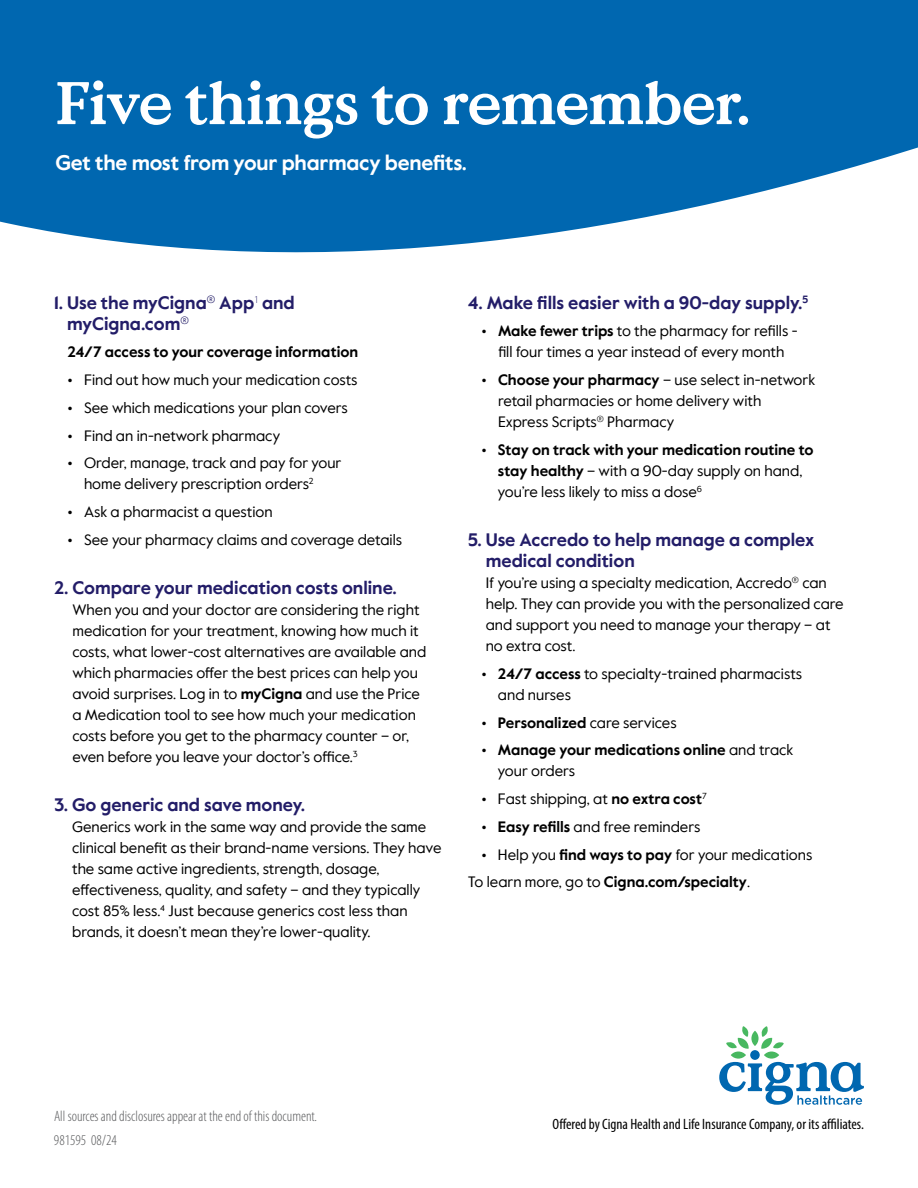
<style>
.page{position:relative;width:918px;height:1188px;background:#fff}
.page>*{position:absolute;margin:0;border:0;box-sizing:border-box;transform-origin:0 0}
.t1{font:700 60px "Value Serif Pro";letter-spacing:-.025em;color:#fff}
.t2{font:700 21px "Value Sans Pro";letter-spacing:-.01em;color:#fff}
.t3{font:700 18px/21px "Value Sans Pro";color:#231d68}
.t4{font:15px/21px "Value Sans Pro";color:#000}
.t5{font:700 15px/21px "Value Sans Pro";color:#000}
.t6{font:300 condensed 15px "Myriad Pro";color:#58595b}
.t7{font:condensed 15px "Myriad Pro";color:#000}
.s1{font-weight:700}
.s2{font-weight:400}
</style>
<div class="page">
<svg style="left:719px;top:1026px;width:145px;height:79px"></svg>
<svg style="left:0;top:0;width:918px;height:253px;background:#1c78b8"></svg>
<h1 class="t1" style="left:55px;top:67px;width:696px">Five things to remember.</h1>
<h2 class="t2" style="left:55px;top:150px;width:413px">Get the most from your pharmacy benefits.</h2>
<p class="t3" style="left:67px;top:293px;width:229px;text-indent:-13px">1. Use the myCigna<sup>®</sup> App<sup>1</sup> and myCigna.com<sup>®</sup></p>
<p class="t5" style="left:68px;top:342px;width:292px">24/7 access to your coverage information</p>
<p class="t4" style="left:68px;top:370px;width:292px"><span class="s1">•</span> Find out how much your medication costs</p>
<p class="t4" style="left:68px;top:397px;width:282px"><span class="s1">•</span> See which medications your plan covers</p>
<p class="t4" style="left:68px;top:425px;width:214px"><span class="s1">•</span> Find an in-network pharmacy</p>
<p class="t4" style="left:84px;top:453px;width:259px;text-indent:-16px"><span class="s1">•</span> Order, manage, track and pay for your home delivery prescription orders<sup>2</sup></p>
<p class="t4" style="left:68px;top:502px;width:207px"><span class="s1">•</span> Ask a pharmacist a question</p>
<p class="t4" style="left:68px;top:529px;width:336px"><span class="s1">•</span> See your pharmacy claims and coverage details</p>
<p class="t3" style="left:54px;top:578px;width:345px">2. Compare your medication costs online.</p>
<p class="t4" style="left:72px;top:600px;width:355px">When you and your doctor are considering the right medication for your treatment, knowing how much it costs, what lower-cost alternatives are available and which pharmacies offer the best prices can help you avoid surprises. Log in to <span class="s1">myCigna</span> and use the Price a Medication tool to see how much your medication costs before you get to the pharmacy counter – or, even before you leave your doctor’s office.<sup>3</sup></p>
<p class="t3" style="left:54px;top:795px;width:253px">3. Go generic and save money.</p>
<p class="t4" style="left:72px;top:817px;width:371px">Generics work in the same way and provide the same clinical benefit as their brand-name versions. They have the same active ingredients, strength, dosage, effectiveness, quality, and safety – and they typically cost 85% less.<sup>4</sup> Just because generics cost less than brands, it doesn’t mean they’re lower-quality.</p>
<p class="t3" style="left:468px;top:293px;width:342px">4. Make fills easier with a 90-day supply.<sup>5</sup></p>
<p class="t4" style="left:482px;top:321px;width:318px;text-align:center"><span class="s1">• Make fewer trips</span> to the pharmacy for refills - fill four times a year instead of every month</p>
<p class="t4" style="left:498px;top:370px;width:319px;text-indent:-16px"><span class="s1">• Choose your pharmacy</span> – use select in-network retail pharmacies or home delivery with<br>Express Scripts<sup>®</sup> Pharmacy</p>
<p class="t4" style="left:498px;top:439px;width:317px;text-indent:-16px"><span class="s1">• Stay on track with your medication routine to stay healthy</span> – with a 90-day supply on hand, you’re less likely to miss a dose<sup>6</sup></p>
<p class="t3" style="left:486px;top:530px;width:330px;text-indent:-18px">5. Use Accredo to help manage a complex medical condition</p>
<p class="t4" style="left:486px;top:573px;width:360px">If you’re using a specialty medication, Accredo<sup>®</sup> can help. They can provide you with the personalized care and support you need to manage your therapy – at no extra cost.</p>
<p class="t4" style="left:498px;top:663px;width:306px;text-indent:-16px"><span class="s1">• 24/7 access</span> to specialty-trained pharmacists and nurses</p>
<p class="t5" style="left:481px;top:713px;width:197px">• Personalized <span class="s2">care services</span></p>
<p class="t5" style="left:498px;top:740px;width:297px;text-indent:-16px">• Manage your medications online <span class="s2">and track your orders</span></p>
<p class="t4" style="left:481px;top:789px;width:227px"><span class="s1">•</span> Fast shipping, at <span class="s1">no extra cost</span><sup>7</sup></p>
<p class="t4" style="left:481px;top:816px;width:220px"><span class="s1">• Easy refills</span> and free reminders</p>
<p class="t4" style="left:468px;top:841px;width:346px;line-height:27.8px;text-indent:14px"><span class="s1">•</span> Help you <span class="s1">find ways to pay</span> for your medications<br>To learn more, go to <span class="s1">Cigna.com/specialty</span>.</p>
<p class="t6" style="left:54px;top:1108px;width:265px">All sources and disclosures appear at the end of this document.</p>
<p class="t6" style="left:54px;top:1131px;width:64px">981595 08/24</p>
<p class="t7" style="left:553px;top:1115px;width:313px">Offered by Cigna Health and Life Insurance Company, or its affiliates.</p>
</div>
